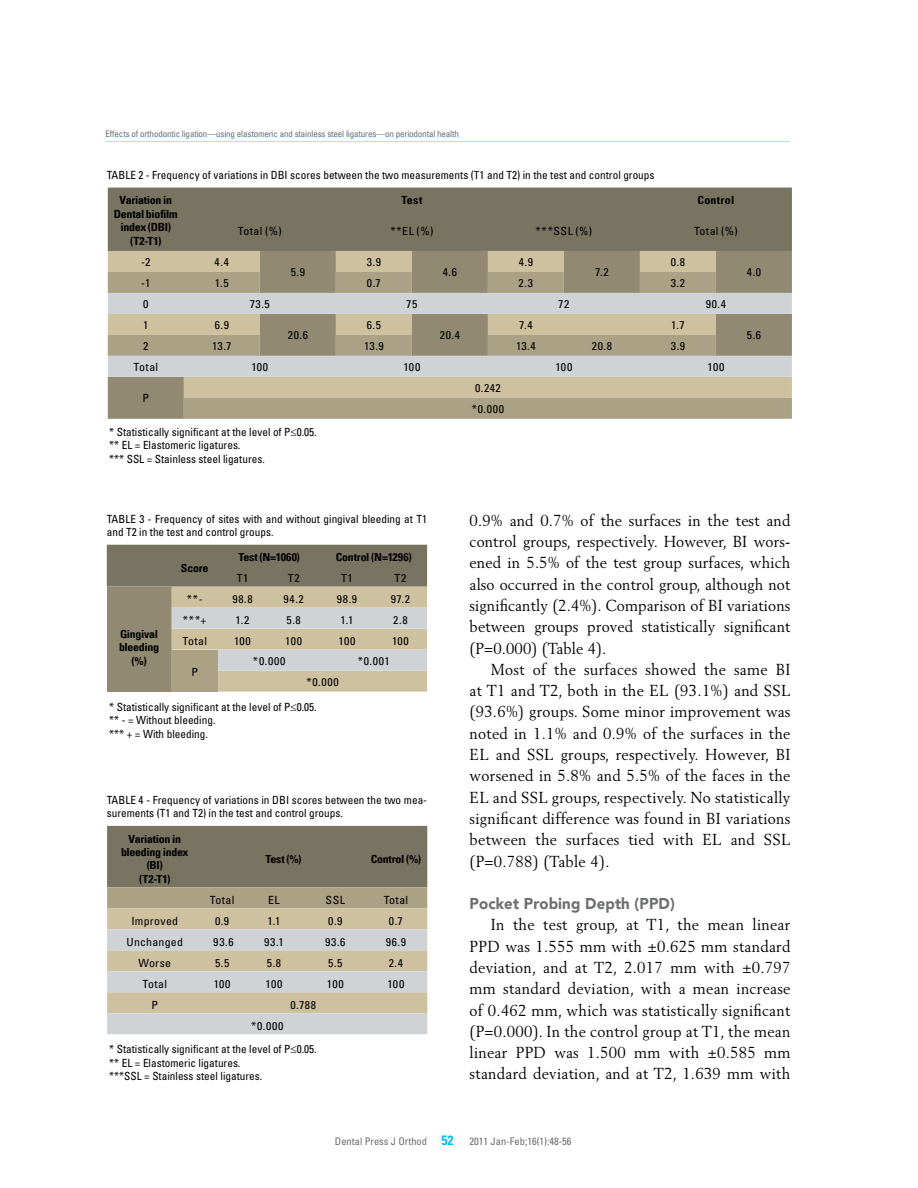
<style>
.page{position:relative;width:918px;height:1188px;background:#fff}
.page>*{position:absolute;margin:0;border:0;box-sizing:border-box;transform-origin:0 0}
.t1{font:15.75px/21.3px "Berling";letter-spacing:.02em;color:#000;text-align:justify;scale:.95 1}
.t2{font:900 15.75px "Avenir LT";letter-spacing:.01em;color:#6d6e71;scale:.95 1}
.t3{font:condensed 11.25px/13.5px "Univers";color:#000}
.t4{font:condensed 11.25px/21px "Univers";color:#000;scale:1.06 1}
.t5{font:700 condensed 11.25px/13.5px "Univers";letter-spacing:-.025em;color:#000;text-align:center;scale:1.06 1}
.t6{font:condensed 11.25px "Univers";letter-spacing:.02em;color:#000;scale:1.06 1}
.t7{font:700 condensed 11.25px "Univers";letter-spacing:.03em;color:#000;scale:1.06 1}
.t8{font:700 condensed 11.1px/13.4px "Univers";letter-spacing:-.025em;color:#000;text-align:center;scale:1.07 1}
.t9{font:condensed 11.1px "Univers";letter-spacing:.065em;color:#000;scale:1.07 1}
.t10{font:condensed 10.5px "Univers";color:#6d6e71}
.t11{font:condensed 9px "Univers";letter-spacing:-.015em;color:#6d6e71}
.s1{font-weight:700;font-size:13.5px;color:#00c0f3}
</style>
<div class="page">
<hr style="left:106px;top:141px;width:684px;height:1px;background:#abe1fa">
<div style="left:108px;top:188px;width:684px;height:63px;background:#797362"></div>
<svg style="left:108px;top:251px;width:684px;height:21px;background:#b2a88a"></svg>
<svg style="left:108px;top:272px;width:684px;height:147px;background:#b0a588"></svg>
<svg style="left:108px;top:293px;width:684px;height:84px;background:#bfbbae"></svg>
<svg style="left:107px;top:545px;width:320px;height:147px;background:#aca692"></svg>
<div style="left:171px;top:650px;width:47px;height:42px;background:#aba185"></div>
<svg style="left:107px;top:826px;width:320px;height:208px;background:#b2ad9c"></svg>
<p class="t11" style="left:106px;top:128px;width:355px">Effects of orthodontic ligation—using elastomeric and stainless steel ligatures—on periodontal health</p>
<p class="t3" style="left:107px;top:168px;width:549px">TablE 2 - Frequency of variations in DB I scores between the two measurements (T1 and T2) in the test and control groups</p>
<p class="t5" style="left:114px;top:194px;width:62px">Variation in<br>Dental biofilm index (DBI) (T2-T1)</p>
<p class="t5" style="left:401px;top:194px;width:21px">Test</p>
<p class="t7" style="left:697px;top:194px;width:36px">Control</p>
<p class="t4" style="left:238px;top:221px;width:43px">Total (%)</p>
<p class="t4" style="left:390px;top:221px;width:42px">**EL (%)</p>
<p class="t4" style="left:536px;top:221px;width:55px">***SSL (%)</p>
<p class="t4" style="left:694px;top:221px;width:43px">Total (%)</p>
<p class="t4" style="left:141px;top:251px;width:10px">-2</p>
<p class="t4" style="left:215px;top:251px;width:15px">4.4</p>
<p class="t4" style="left:291px;top:262px;width:15px">5.9</p>
<p class="t4" style="left:367px;top:251px;width:15px">3.9</p>
<p class="t4" style="left:443px;top:262px;width:15px">4.6</p>
<p class="t4" style="left:519px;top:251px;width:15px">4.9</p>
<p class="t4" style="left:595px;top:262px;width:14px">7.2</p>
<p class="t4" style="left:671px;top:251px;width:15px">0.8</p>
<p class="t4" style="left:141px;top:272px;width:10px">-1</p>
<p class="t4" style="left:215px;top:272px;width:14px">1.5</p>
<p class="t4" style="left:367px;top:272px;width:15px">0.7</p>
<p class="t4" style="left:519px;top:272px;width:15px">2.3</p>
<p class="t4" style="left:671px;top:272px;width:15px">3.2</p>
<p class="t4" style="left:143px;top:293px;width:6px">0</p>
<p class="t4" style="left:250px;top:293px;width:21px">73.5</p>
<p class="t4" style="left:406px;top:293px;width:12px">75</p>
<p class="t4" style="left:558px;top:293px;width:12px">72</p>
<p class="t4" style="left:706px;top:293px;width:21px">90.4</p>
<p class="t4" style="left:143px;top:314px;width:6px">1</p>
<p class="t4" style="left:215px;top:314px;width:15px">6.9</p>
<p class="t4" style="left:288px;top:325px;width:21px">20.6</p>
<p class="t4" style="left:367px;top:314px;width:15px">6.5</p>
<p class="t4" style="left:519px;top:314px;width:14px">7.4</p>
<p class="t4" style="left:671px;top:314px;width:14px">1.7</p>
<p class="t4" style="left:440px;top:325px;width:21px">20.4</p>
<p class="t4" style="left:143px;top:335px;width:6px">2</p>
<p class="t4" style="left:212px;top:335px;width:20px">13.7</p>
<p class="t4" style="left:364px;top:335px;width:20px">13.9</p>
<p class="t4" style="left:516px;top:335px;width:20px">13.4</p>
<p class="t4" style="left:592px;top:335px;width:21px">20.8</p>
<p class="t4" style="left:671px;top:335px;width:15px">3.9</p>
<p class="t4" style="left:134px;top:356px;width:25px">Total</p>
<p class="t4" style="left:251px;top:356px;width:17px">100</p>
<p class="t4" style="left:404px;top:356px;width:17px">100</p>
<p class="t4" style="left:556px;top:356px;width:17px">100</p>
<p class="t4" style="left:708px;top:356px;width:17px">100</p>
<p class="t4" style="left:143px;top:388px;width:8px">P</p>
<p class="t4" style="left:472px;top:377px;width:32px">0.242 *0.000</p>
<p class="t3" style="left:109px;top:425px;width:209px">* Statistically significant at the level of P≤0.05. ** EL = Elastomeric ligatures.<br>*** SSL = Stainless steel ligatures.</p>
<p class="t4" style="left:747px;top:262px;width:15px">4.0</p>
<p class="t4" style="left:747px;top:325px;width:15px">5.6</p>
<p class="t3" style="left:107px;top:512px;width:322px">TablE 3 - Frequency of sites with and without gingival bleeding at T1 and T2 in the test and control groups.</p>
<p class="t8" style="left:119px;top:627px;width:39px">Gingival bleeding (%)</p>
<p class="t8" style="left:181px;top:561px;width:27px">Score</p>
<p class="t8" style="left:238px;top:551px;width:59px">Test (N=1060)</p>
<p class="t8" style="left:336px;top:551px;width:72px">Control (N=1296)</p>
<p class="t9" style="left:237px;top:571px;width:12px">T1</p>
<p class="t9" style="left:288px;top:571px;width:13px">T2</p>
<p class="t9" style="left:341px;top:571px;width:12px">T1</p>
<p class="t9" style="left:394px;top:571px;width:13px">T2</p>
<p class="t9" style="left:187px;top:592px;width:16px">**-</p>
<p class="t9" style="left:232px;top:592px;width:21px">98.8</p>
<p class="t9" style="left:283px;top:592px;width:21px">94.2</p>
<p class="t9" style="left:337px;top:592px;width:20px">98.9</p>
<p class="t9" style="left:391px;top:592px;width:20px">97.2</p>
<p class="t9" style="left:183px;top:613px;width:24px">***+</p>
<p class="t9" style="left:236px;top:613px;width:14px">1.2</p>
<p class="t9" style="left:286px;top:613px;width:15px">5.8</p>
<p class="t9" style="left:341px;top:613px;width:14px">1.1</p>
<p class="t9" style="left:393px;top:613px;width:15px">2.8</p>
<p class="t9" style="left:182px;top:634px;width:24px">Total</p>
<p class="t9" style="left:234px;top:634px;width:17px">100</p>
<p class="t9" style="left:285px;top:634px;width:17px">100</p>
<p class="t9" style="left:339px;top:634px;width:17px">100</p>
<p class="t9" style="left:392px;top:634px;width:17px">100</p>
<p class="t9" style="left:191px;top:665px;width:8px">P</p>
<p class="t9" style="left:253px;top:654px;width:32px">*0.000</p>
<p class="t9" style="left:358px;top:654px;width:32px">*0.001</p>
<p class="t9" style="left:306px;top:675px;width:32px">*0.000</p>
<p class="t3" style="left:109px;top:700px;width:209px">* Statistically significant at the level of P≤0.05. ** - = Without bleeding.<br>*** + = With bleeding.</p>
<p class="t3" style="left:107px;top:793px;width:322px">TablE 4 - Frequency of variations in DB I scores between the two mea&shy;surements (T1 and T2) in the test and control groups.</p>
<p class="t8" style="left:121px;top:832px;width:65px">Variation in bleeding index (BI)<br>(T2-T1)</p>
<p class="t8" style="left:265px;top:852px;width:35px">Test (%)</p>
<p class="t8" style="left:371px;top:852px;width:49px">Control (%)</p>
<p class="t4" style="left:210px;top:889px;width:25px">Total</p>
<p class="t4" style="left:268px;top:889px;width:13px">EL</p>
<p class="t4" style="left:326px;top:889px;width:20px">SSL</p>
<p class="t4" style="left:384px;top:889px;width:25px">Total</p>
<p class="t6" style="left:131px;top:914px;width:46px">Improved</p>
<p class="t4" style="left:215px;top:910px;width:15px">0.9</p>
<p class="t4" style="left:267px;top:910px;width:14px">1.1</p>
<p class="t4" style="left:328px;top:910px;width:15px">0.9</p>
<p class="t4" style="left:389px;top:910px;width:15px">0.7</p>
<p class="t4" style="left:127px;top:931px;width:55px">Unchanged</p>
<p class="t4" style="left:213px;top:931px;width:21px">93.6</p>
<p class="t4" style="left:264px;top:931px;width:20px">93.1</p>
<p class="t4" style="left:325px;top:931px;width:21px">93.6</p>
<p class="t4" style="left:386px;top:931px;width:21px">96.9</p>
<p class="t4" style="left:138px;top:952px;width:32px">Worse</p>
<p class="t4" style="left:215px;top:952px;width:15px">5.5</p>
<p class="t4" style="left:267px;top:952px;width:15px">5.8</p>
<p class="t4" style="left:328px;top:952px;width:15px">5.5</p>
<p class="t4" style="left:389px;top:952px;width:15px">2.4</p>
<p class="t4" style="left:143px;top:973px;width:25px">Total</p>
<p class="t4" style="left:214px;top:973px;width:17px">100</p>
<p class="t4" style="left:266px;top:973px;width:17px">100</p>
<p class="t4" style="left:327px;top:973px;width:17px">100</p>
<p class="t4" style="left:388px;top:973px;width:17px">100</p>
<p class="t4" style="left:151px;top:994px;width:8px">P</p>
<p class="t4" style="left:290px;top:994px;width:26px">0.788</p>
<p class="t4" style="left:251px;top:1015px;width:32px">*0.000</p>
<p class="t3" style="left:109px;top:1042px;width:209px">* Statistically significant at the level of P≤0.05. ** EL = Elastomeric ligatures.<br>***SSL = Stainless steel ligatures.</p>
<p class="t1" style="left:470px;top:509px;width:339px">0.9% and 0.7% of the surfaces in the test and control groups, respectively. However, BI wors&shy;ened in 5.5% of the test group surfaces, which also occurred in the control group, although not significantly (2.4%). Comparison of BI variations between groups proved statistically significant (P=0.000) (Table 4).</p>
<p class="t1" style="left:470px;top:659px;width:339px;text-indent:21px">Most of the surfaces showed the same BI at T1 and T2, both in the EL (93.1%) and SSL (93.6%) groups. Some minor improvement was noted in 1.1% and 0.9% of the surfaces in the EL and SSL groups, respectively. However, BI worsened in 5.8% and 5.5% of the faces in the EL and SSL groups, respectively. No statistically significant difference was found in BI variations between the surfaces tied with EL and SSL (P=0.788) (Table 4).</p>
<p class="t2" style="left:470px;top:894px;width:217px">Pocket Probing Depth (PPD)</p>
<p class="t1" style="left:470px;top:914px;width:339px;text-indent:21px">In the test group, at T1, the mean linear PPD was 1.555 mm with ±0.625 mm standard deviation, and at T2, 2.017 mm with ±0.797 mm standard deviation, with a mean increase of 0.462 mm, which was statistically significant (P=0.000). In the control group at T1, the mean linear PPD was 1.500 mm with ±0.585 mm standard deviation, and at T2, 1.639 mm with</p>
<p class="t10" style="left:335px;top:1134px;width:238px">Dental Press J Orthod <span class="s1">52</span> 2011 Jan-Feb;16(1):48-56</p>
</div>
